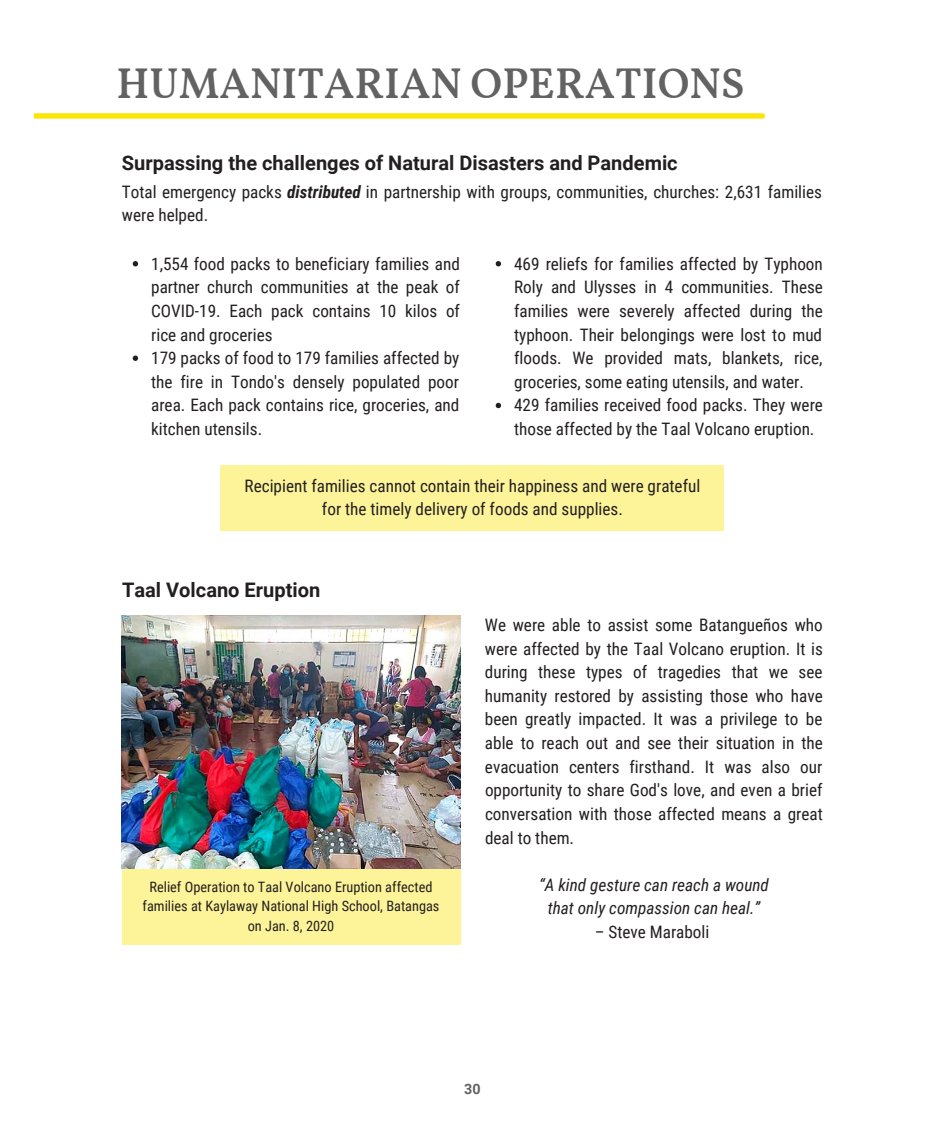
<style>
.page{position:relative;width:945px;height:1134px;background:#fff}
.page>*{position:absolute;margin:0;border:0;box-sizing:border-box;transform-origin:0 0}
.t1{font:600 42.88px "Vollkorn";color:#626262}
.t2{font:700 20.12px "Roboto";color:#231f20}
.t3{font:17.15px/23.6px "Roboto Condensed";color:#231f20}
.t4{font:italic 17.15px/23.6px "Roboto Condensed";color:#231f20;text-align:center}
.t5{font:14.35px/19.2px "Roboto Condensed";color:#231f20;text-align:center}
.t6{font:700 14.35px "Roboto";color:#626262}
.s1{font-weight:700;font-style:italic}
</style>
<div class="page">
<div style="left:34px;top:113px;width:728px;height:6px;background:#fce501"></div>
<svg style="left:133px;top:261px;width:5px;height:5px"></svg>
<svg style="left:133px;top:356px;width:5px;height:5px"></svg>
<svg style="left:496px;top:261px;width:5px;height:5px"></svg>
<svg style="left:496px;top:403px;width:5px;height:5px"></svg>
<img style="left:122px;top:615px;width:338px;height:254px">
<div style="left:122px;top:869px;width:338px;height:76px;background:#fdf49a"></div>
<div style="left:221px;top:466px;width:503px;height:65px;background:#fdf49a"></div>
<p class="t1" style="left:117px;top:52px;width:630px">HUMANITARIAN OPERATIONS</p>
<p class="t2" style="left:122px;top:149px;width:557px">Surpassing the challenges of Natural Disasters and Pandemic</p>
<p class="t3" style="left:122px;top:179px;width:702px">Total emergency packs <span class="s1">distributed</span> in partnership with groups, communities, churches: 2,631 families were helped.</p>
<p class="t3" style="left:151px;top:251px;width:310px">1,554 food packs to beneficiary families and partner church communities at the peak of COVID-19. Each pack contains 10 kilos of rice and groceries<br>179 packs of food to 179 families affected by the fire in Tondo's densely populated poor area. Each pack contains rice, groceries, and kitchen utensils.</p>
<p class="t3" style="left:514px;top:251px;width:310px">469 reliefs for families affected by Typhoon Roly and Ulysses in 4 communities. These families were severely affected during the typhoon. Their belongings were lost to mud floods. We provided mats, blankets, rice, groceries, some eating utensils, and water.<br>429 families received food packs. They were those affected by the Taal Volcano eruption.</p>
<p class="t3" style="left:245px;top:473px;width:457px;text-align:center">Recipient families cannot contain their happiness and were grateful for the timely delivery of foods and supplies.</p>
<p class="t2" style="left:122px;top:576px;width:200px">Taal Volcano Eruption</p>
<p class="t5" style="left:143px;top:877px;width:298px">Relief Operation to Taal Volcano Eruption affected families at Kaylaway National High School, Batangas on Jan. 8, 2020</p>
<p class="t3" style="left:485px;top:612px;width:340px;text-align:justify">We were able to assist some Batangueños who were affected by the Taal Volcano eruption. It is during these types of tragedies that we see humanity restored by assisting those who have been greatly impacted. It was a privilege to be able to reach out and see their situation in the evacuation centers firsthand. It was also our opportunity to share God's love, and even a brief conversation with those affected means a great deal to them.</p>
<p class="t4" style="left:539px;top:872px;width:231px">“A kind gesture can reach a wound that only compassion can heal.”</p>
<p class="t3" style="left:595px;top:920px;width:116px">– Steve Maraboli</p>
<p class="t6" style="left:464px;top:1079px;width:18px">30</p>
</div>
